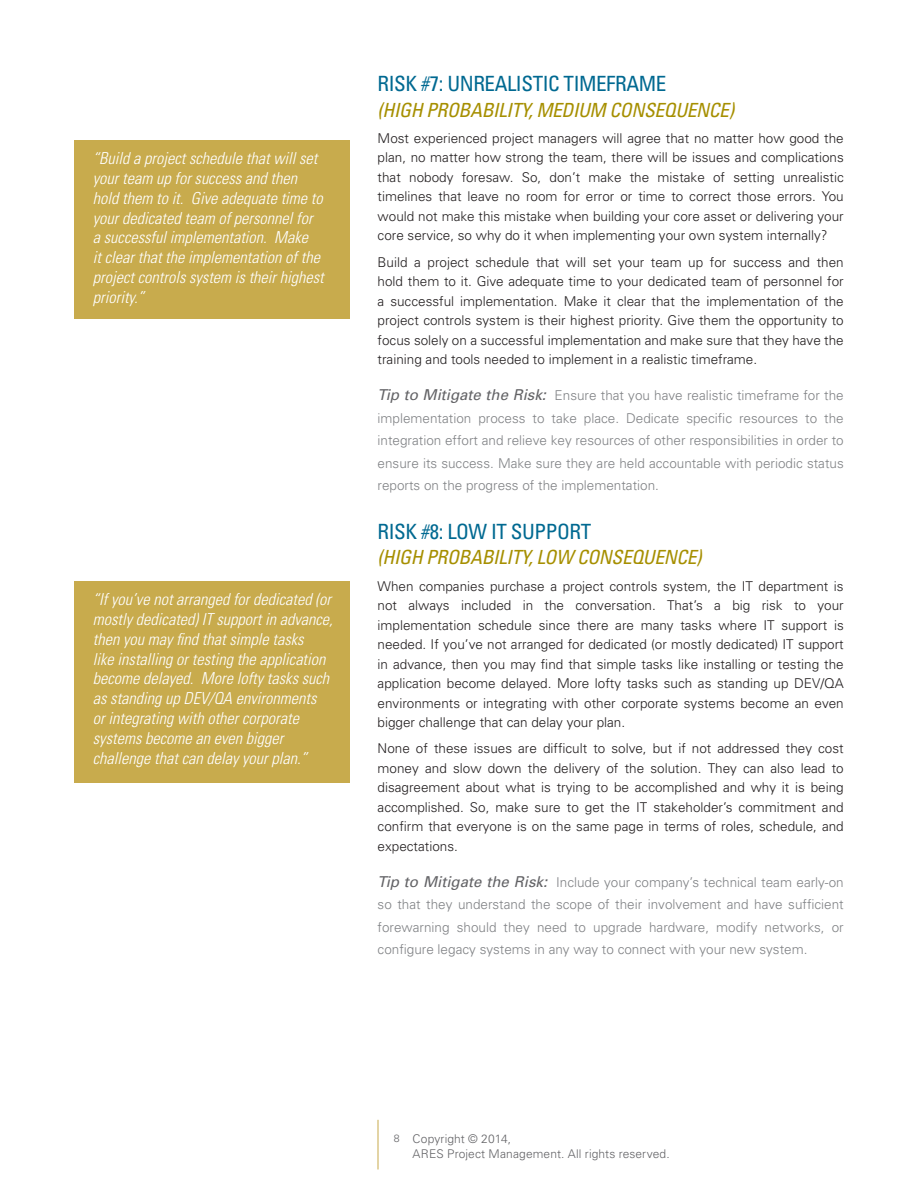
<style>
.page{position:relative;width:918px;height:1188px;background:#fff}
.page>*{position:absolute;margin:0;border:0;box-sizing:border-box;transform-origin:0 0}
.Sub_Titles{font:condensed 21px "Univers";letter-spacing:-.02em;color:#006991}
.prob_con{font:italic condensed 19.5px "Univers";letter-spacing:-.02em;color:#a68f01}
.quotes{font:italic 300 condensed 16.5px/19.8px "Univers";color:#fff}
.Main_Text{font:300 13.5px/19.5px "Univers";color:#231f20;text-align:justify}
.tips{font:300 13.5px/22.5px "Univers";color:#808285;text-align:justify}
.t1{font:300 12px/15.8px "Univers";letter-spacing:.01em;color:#636366}
.t2{font:300 10.5px "Univers";color:#636366}
.s1{font-weight:400;font-style:italic;font-size:15px;color:#636366}
</style>
<div class="page">
<hr style="left:378px;top:1120px;width:1px;height:49px;background:#c8ab4d">
<div style="left:74px;top:581px;width:276px;height:201px;background:#c8ab4d"></div>
<div style="left:74px;top:140px;width:276px;height:179px;background:#c8ab4d"></div>
<p class="quotes" style="left:93px;top:148px;width:232px">“Build a project schedule that will set your team up for success and then hold them to it. Give adequate time to your dedicated team of personnel for a successful implementation. Make<br>it clear that the implementation of the project controls system is their highest priority.”</p>
<p class="quotes" style="left:93px;top:589px;width:242px">“If you’ve not arranged for dedicated (or mostly dedicated) IT support in advance, then you may find that simple tasks<br>like installing or testing the application become delayed. More lofty tasks such as standing up DEV/QA environments<br>or integrating with other corporate systems become an even bigger challenge that can delay your plan.”</p>
<p class="Sub_Titles" style="left:378px;top:70px;width:290px">RISK #7: UNREALISTIC TIMEFRAME</p>
<p class="prob_con" style="left:378px;top:97px;width:358px">(HIGH PROBABILITY, MEDIUM CONSEQUENCE)</p>
<p class="Main_Text" style="left:378px;top:128px;width:468px">Most experienced project managers will agree that no matter how good the plan, no matter how strong the team, there will be issues and complications that nobody foresaw. So, don’t make the mistake of setting unrealistic timelines that leave no room for error or time to correct those errors. You would not make this mistake when building your core asset or delivering your core service, so why do it when implementing your own system internally?</p>
<p class="Main_Text" style="left:378px;top:252px;width:468px">Build a project schedule that will set your team up for success and then hold them to it. Give adequate time to your dedicated team of personnel for a successful implementation. Make it clear that the implementation of the project controls system is their highest priority. Give them the opportunity to focus solely on a successful implementation and make sure that they have the training and tools needed to implement in a realistic timeframe.</p>
<p class="tips" style="left:378px;top:384px;width:468px"><span class="s1">Tip to Mitigate the Risk:</span> Ensure that you have realistic timeframe for the implementation process to take place. Dedicate specific resources to the integration effort and relieve key resources of other responsibilities in order to ensure its success. Make sure they are held accountable with periodic status reports on the progress of the implementation.</p>
<p class="Sub_Titles" style="left:378px;top:518px;width:215px">RISK #8: LOW IT SUPPORT</p>
<p class="prob_con" style="left:378px;top:545px;width:326px">(HIGH PROBABILITY, LOW CONSEQUENCE)</p>
<p class="Main_Text" style="left:378px;top:576px;width:468px">When companies purchase a project controls system, the IT department is not always included in the conversation. That’s a big risk to your implementation schedule since there are many tasks where IT support is needed. If you’ve not arranged for dedicated (or mostly dedicated) IT support in advance, then you may find that simple tasks like installing or testing the application become delayed. More lofty tasks such as standing up DEV/QA environments or integrating with other corporate systems become an even bigger challenge that can delay your plan.</p>
<p class="Main_Text" style="left:378px;top:739px;width:468px">None of these issues are difficult to solve, but if not addressed they cost money and slow down the delivery of the solution. They can also lead to disagreement about what is trying to be accomplished and why it is being accomplished. So, make sure to get the IT stakeholder’s commitment and confirm that everyone is on the same page in terms of roles, schedule, and expectations.</p>
<p class="tips" style="left:378px;top:871px;width:468px"><span class="s1">Tip to Mitigate the Risk:</span> Include your company’s technical team early-on so that they understand the scope of their involvement and have sufficient forewarning should they need to upgrade hardware, modify networks, or configure legacy systems in any way to connect with your new system.</p>
<p class="t2" style="left:394px;top:1132px;width:7px">8</p>
<p class="t1" style="left:412px;top:1131px;width:259px">Copyright © 2014,<br>ARES Project Management. All rights reserved.</p>
</div>
